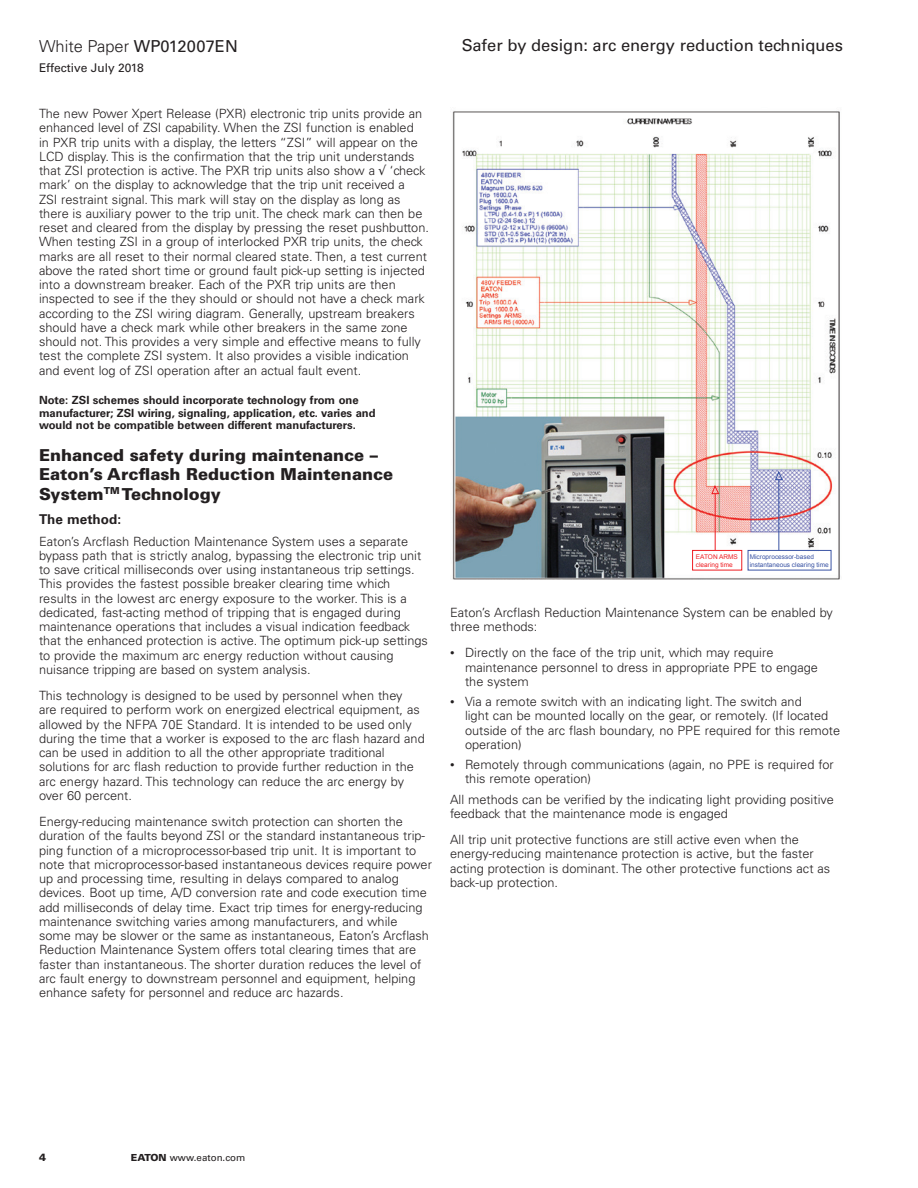
<style>
.page{position:relative;width:918px;height:1188px;background:#fff}
.page>*{position:absolute;margin:0;border:0;box-sizing:border-box;transform-origin:0 0}
._01_Head1{font:900 16.5px/19.5px "Univers";color:#231f20}
.t1{font:16.5px "Univers";color:#231f20}
.t2{font:300 16.5px "Univers";color:#231f20}
._01_Head2{font:700 13.5px "Univers";color:#231f20}
._02_Body_Last{font:300 12.75px/14.2px "Univers";color:#231f20}
.t3{font:12px "Univers";color:#231f20}
._02_Note{font:700 11.25px/12.8px "Univers";color:#231f20}
.t4{font:900 10.5px "Univers";color:#231f20}
.t5{font:9.75px "Univers";color:#231f20}
.t6{font:6.45px/7.8px "Arial";color:#3a54a4}
.t7{font:6.45px/7.8px "Arial";color:#ee1e23}
.s1{font-weight:400}
.s2{font-size:9px}
.s3{font-weight:900}
</style>
<div class="page">
<img style="left:452px;top:111px;width:388px;height:468px">
<hr style="left:715px;top:494px;width:1px;height:56px;background:#ee1e23">
<div style="left:693px;top:550px;width:49px;height:20px;background:#fff"></div>
<div style="left:692px;top:550px;width:50px;height:20px;border:1px solid #ee1e23"></div>
<svg style="left:711px;top:485px;width:9px;height:9px"></svg>
<hr style="left:779px;top:480px;width:1px;height:70px;background:#3a54a4">
<div style="left:748px;top:550px;width:83px;height:20px;border:1px solid #3a54a4"></div>
<svg style="left:775px;top:471px;width:8px;height:9px"></svg>
<p class="t2" style="left:39px;top:36px;width:200px">White Paper <span class="s1">WP012007EN</span></p>
<p class="t3" style="left:39px;top:60px;width:106px">Effective July 2018</p>
<p class="_02_Body_Last" style="left:39px;top:106px;width:390px">The new Power Xpert Release (PXR) electronic trip units provide an enhanced level of ZSI capability. When the ZSI function is enabled<br>in PXR trip units with a display, the letters “ZSI” will appear on the LCD display. This is the confirmation that the trip unit understands that ZSI protection is active. The PXR trip units also show a √ ‘check mark’ on the display to acknowledge that the trip unit received a<br>ZSI restraint signal. This mark will stay on the display as long as there is auxiliary power to the trip unit. The check mark can then be reset and cleared from the display by pressing the reset pushbutton.<br>When testing ZSI in a group of interlocked PXR trip units, the check marks are all reset to their normal cleared state. Then, a test current above the rated short time or ground fault pick-up setting is injected into a downstream breaker. Each of the PXR trip units are then inspected to see if the they should or should not have a check mark according to the ZSI wiring diagram. Generally, upstream breakers should have a check mark while other breakers in the same zone should not. This provides a very simple and effective means to fully test the complete ZSI system. It also provides a visible indication and event log of ZSI operation after an actual fault event.</p>
<p class="_02_Note" style="left:39px;top:394px;width:338px">Note: ZSI schemes should incorporate technology from one manufacturer; ZSI wiring, signaling, application, etc. varies and would not be compatible between different manufacturers.</p>
<p class="_01_Head1" style="left:39px;top:445px;width:356px">Enhanced safety during maintenance –<br>Eaton’s Arcflash Reduction Maintenance<br>System<sup>TM</sup> Technology</p>
<p class="_01_Head2" style="left:39px;top:511px;width:84px">The method:</p>
<p class="_02_Body_Last" style="left:39px;top:534px;width:390px">Eaton’s Arcflash Reduction Maintenance System uses a separate bypass path that is strictly analog, bypassing the electronic trip unit to save critical milliseconds over using instantaneous trip settings.<br>This provides the fastest possible breaker clearing time which results in the lowest arc energy exposure to the worker. This is a dedicated, fast-acting method of tripping that is engaged during maintenance operations that includes a visual indication feedback that the enhanced protection is active. The optimum pick-up settings to provide the maximum arc energy reduction without causing nuisance tripping are based on system analysis.</p>
<p class="_02_Body_Last" style="left:39px;top:688px;width:387px">This technology is designed to be used by personnel when they<br>are required to perform work on energized electrical equipment, as allowed by the NFPA 70E Standard. It is intended to be used only during the time that a worker is exposed to the arc flash hazard and can be used in addition to all the other appropriate traditional solutions for arc flash reduction to provide further reduction in the arc energy hazard. This technology can reduce the arc energy by over 60 percent.</p>
<p class="_02_Body_Last" style="left:39px;top:814px;width:394px">Energy-reducing maintenance switch protection can shorten the duration of the faults beyond ZSI or the standard instantaneous trip&shy;ping function of a microprocessor-based trip unit. It is important to note that microprocessor-based instantaneous devices require power up and processing time, resulting in delays compared to analog devices. Boot up time, A/D conversion rate and code execution time add milliseconds of delay time. Exact trip times for energy-reducing maintenance switching varies among manufacturers, and while some may be slower or the same as instantaneous, Eaton’s Arcflash Reduction Maintenance System offers total clearing times that are faster than instantaneous. The shorter duration reduces the level of arc fault energy to downstream personnel and equipment, helping enhance safety for personnel and reduce arc hazards.</p>
<p class="t1" style="left:462px;top:36px;width:383px">Safer by design: arc energy reduction techniques</p>
<p class="t7" style="left:696px;top:553px;width:43px">EATON ARMS clearing time</p>
<p class="t6" style="left:750px;top:553px;width:80px">Microprocessor-based instantaneous clearing time</p>
<p class="_02_Body_Last" style="left:450px;top:605px;width:384px">Eaton’s Arcflash Reduction Maintenance System can be enabled by three methods:</p>
<p class="_02_Body_Last" style="left:465px;top:646px;width:354px;text-indent:-15px"><span class="s2">•</span> Directly on the face of the trip unit, which may require maintenance personnel to dress in appropriate PPE to engage the system</p>
<p class="_02_Body_Last" style="left:465px;top:694px;width:377px;text-indent:-15px"><span class="s2">•</span> Via a remote switch with an indicating light. The switch and<br>light can be mounted locally on the gear, or remotely. (If located outside of the arc flash boundary, no PPE required for this remote operation)</p>
<p class="_02_Body_Last" style="left:465px;top:757px;width:370px;text-indent:-15px"><span class="s2">•</span> Remotely through communications (again, no PPE is required for this remote operation)</p>
<p class="_02_Body_Last" style="left:450px;top:792px;width:385px">All methods can be verified by the indicating light providing positive feedback that the maintenance mode is engaged</p>
<p class="_02_Body_Last" style="left:450px;top:832px;width:382px">All trip unit protective functions are still active even when the energy-reducing maintenance protection is active, but the faster acting protection is dominant. The other protective functions act as back-up protection.</p>
<p class="t4" style="left:39px;top:1151px;width:9px">4</p>
<p class="t5" style="left:131px;top:1152px;width:116px"><span class="s3">EATON</span> www.eaton.com</p>
</div>
